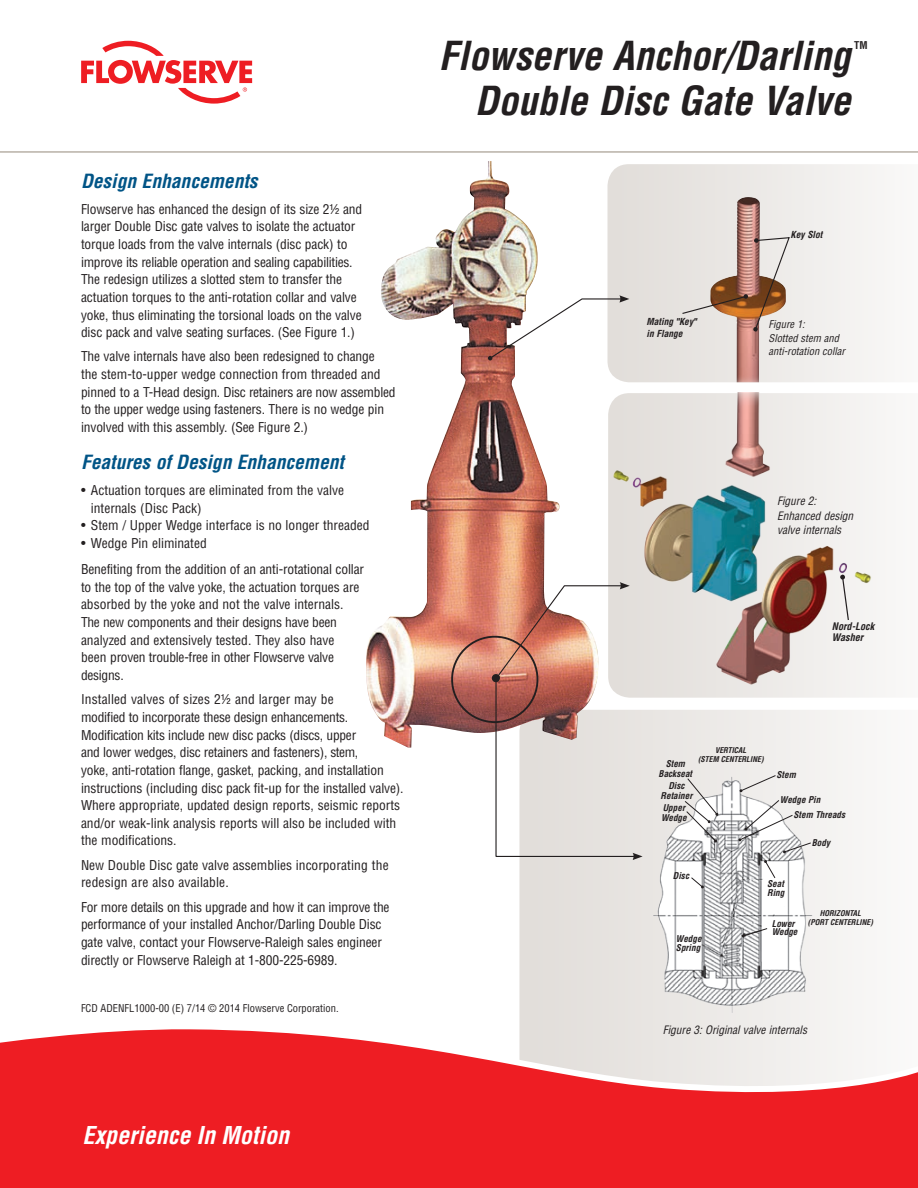
<style>
.page{position:relative;width:918px;height:1188px;background:#fff}
.page>*{position:absolute;margin:0;border:0;box-sizing:border-box;transform-origin:0 0}
.PSS-Front_Page_Title{font:italic 700 condensed 39px/45px "Helvetica LT Std";color:#231f20;text-align:right}
.t1{font:italic 700 condensed 24px "Helvetica LT Std";color:#fff}
.MB-Sub_Header{font:italic 700 condensed 19.05px "Helvetica LT Std";color:#005486}
.PB-Body_Copy{font:condensed 13.2px/17.7px "Helvetica LT Std";letter-spacing:-.01em;color:#231f20}
.PB-Photo_Caption{font:italic condensed 11.4px/14.5px "Helvetica LT Std";color:#231f20}
.Document_number{font:condensed 10.5px "Helvetica LT Std";color:#231f20}
.PB-Photo_Caption-2{font:italic condensed 10.5px/13.5px "Helvetica LT Std";color:#231f20}
.PSS-Front_Page_Title-2{font:700 condensed 10.5px "Helvetica";color:#231f20}
.PB-Photo_Caption-3{font:italic 700 condensed 10.2px "Helvetica LT Std";color:#231f20}
.PB-Photo_Caption-4{font:italic 700 condensed 9.45px "Helvetica LT Std";color:#231f20}
.PB-Photo_Caption-5{font:italic 700 condensed 9.15px/8.7px "Helvetica LT Std";color:#231f20}
.PB-Photo_Caption-6{font:italic 700 condensed 7.8px "Helvetica LT Std";color:#231f20}
.s1{font-size:13.5px}
</style>
<div class="page">
<svg style="left:607px;top:164px;width:280px;height:218px;fill:#efecea"></svg>
<svg style="left:643px;top:691px;width:244px;height:7px;fill:#eeebe9"></svg>
<svg style="left:519px;top:710px;width:347px;height:313px;fill:#e7e3e0"></svg>
<img style="left:366px;top:161px;width:194px;height:587px">
<img style="left:650px;top:753px;width:213px;height:262px">
<svg style="left:739px;top:775px;width:37px;height:17px"></svg>
<svg style="left:684px;top:778px;width:35px;height:65px"></svg>
<svg style="left:690px;top:877px;width:14px;height:12px"></svg>
<svg style="left:764px;top:860px;width:12px;height:19px"></svg>
<svg style="left:742px;top:928px;width:26px;height:10px"></svg>
<svg style="left:738px;top:799px;width:74px;height:55px"></svg>
<img style="left:608px;top:393px;width:279px;height:298px">
<svg style="left:840px;top:574px;width:10px;height:47px"></svg>
<img style="left:710px;top:197px;width:76px;height:185px">
<svg style="left:681px;top:236px;width:110px;height:96px"></svg>
<svg style="left:488px;top:295px;width:141px;height:65px"></svg>
<svg style="left:493px;top:582px;width:150px;height:278px"></svg>
<div style="left:492px;top:674px;width:8px;height:8px;border:2px solid #231f20;border-radius:50%"></div>
<svg style="left:81px;top:41px;width:171px;height:63px"></svg>
<hr style="left:0;top:151px;width:918px;height:2px;background:#a19689">
<svg style="left:519px;top:1023px;width:347px;height:6px;fill:#ebe8e6"></svg>
<svg style="left:0;top:1029px;width:918px;height:159px;fill:#ee1d23"></svg>
<div style="left:451px;top:636px;width:87px;height:87px;border:2px solid #231f20;border-radius:50%"></div>
<p class="MB-Sub_Header" style="left:81px;top:169px;width:178px">Design Enhancements</p>
<p class="PB-Body_Copy" style="left:81px;top:200px;width:283px">Flowserve has enhanced the design of its size 2½ and larger Double Disc gate valves to isolate the actuator torque loads from the valve internals (disc pack) to improve its reliable operation and sealing capabilities.<br>The redesign utilizes a slotted stem to transfer the actuation torques to the anti-rotation collar and valve yoke, thus eliminating the torsional loads on the valve disc pack and valve seating surfaces. (See Figure 1.)</p>
<p class="PB-Body_Copy" style="left:81px;top:348px;width:316px">The valve internals have also been redesigned to change<br>the stem-to-upper wedge connection from threaded and pinned to a T-Head design. Disc retainers are now assembled to the upper wedge using fasteners. There is no wedge pin involved with this assembly. (See Figure 2.)</p>
<p class="MB-Sub_Header" style="left:81px;top:450px;width:265px">Features of Design Enhancement</p>
<p class="PB-Body_Copy" style="left:91px;top:481px;width:255px;text-indent:-10px"><span class="s1">•</span> Actuation torques are eliminated from the valve internals (Disc Pack)</p>
<p class="PB-Body_Copy" style="left:81px;top:517px;width:290px"><span class="s1">•</span> Stem / Upper Wedge interface is no longer threaded</p>
<p class="PB-Body_Copy" style="left:81px;top:535px;width:127px"><span class="s1">•</span> Wedge Pin eliminated</p>
<p class="PB-Body_Copy" style="left:81px;top:560px;width:285px">Benefiting from the addition of an anti-rotational collar to the top of the valve yoke, the actuation torques are absorbed by the yoke and not the valve internals.<br>The new components and their designs have been analyzed and extensively tested. They also have<br>been proven trouble-free in other Flowserve valve designs.</p>
<p class="PB-Body_Copy" style="left:81px;top:691px;width:324px">Installed valves of sizes 2½ and larger may be<br>modified to incorporate these design enhancements.<br>Modification kits include new disc packs (discs, upper<br>and lower wedges, disc retainers and fasteners), stem,<br>yoke, anti-rotation flange, gasket, packing, and installation instructions (including disc pack fit-up for the installed valve).<br>Where appropriate, updated design reports, seismic reports and/or weak-link analysis reports will also be included with the modifications.</p>
<p class="PB-Body_Copy" style="left:81px;top:856px;width:309px">New Double Disc gate valve assemblies incorporating the redesign are also available.</p>
<p class="PB-Body_Copy" style="left:81px;top:898px;width:310px">For more details on this upgrade and how it can improve the performance of your installed Anchor/Darling Double Disc gate valve, contact your Flowserve-Raleigh sales engineer directly or Flowserve Raleigh at 1-800-225-6989.</p>
<p class="Document_number" style="left:81px;top:1001px;width:259px">FCD ADENFL1000-00 (E) 7/14 © 2014 Flowserve Corporation.</p>
<p class="t1" style="left:83px;top:1120px;width:208px">Experience In Motion</p>
<p class="PSS-Front_Page_Title" style="left:438px;top:34px;width:414px">Flowserve Anchor/Darling<br>Double Disc Gate Valve</p>
<p class="PSS-Front_Page_Title-2" style="left:854px;top:38px;width:15px">TM</p>
<p class="PB-Photo_Caption-4" style="left:646px;top:315px;width:51px">Mating "Key"</p>
<p class="PB-Photo_Caption-4" style="left:646px;top:327px;width:38px">in Flange</p>
<p class="PB-Photo_Caption-4" style="left:791px;top:229px;width:34px">Key Slot</p>
<p class="PB-Photo_Caption-2" style="left:769px;top:318px;width:78px">Figure 1:<br>Slotted stem and anti-rotation collar</p>
<p class="PB-Photo_Caption" style="left:777px;top:494px;width:78px">Figure 2:<br>Enhanced design valve internals</p>
<p class="PB-Photo_Caption-3" style="left:832px;top:620px;width:44px">Nord-Lock</p>
<p class="PB-Photo_Caption-3" style="left:832px;top:631px;width:33px">Washer</p>
<p class="PB-Photo_Caption-6" style="left:715px;top:745px;width:33px">VERTICAL</p>
<p class="PB-Photo_Caption-6" style="left:698px;top:754px;width:67px">(STEM CENTERLINE)</p>
<p class="PB-Photo_Caption-5" style="left:666px;top:759px;width:21px">Stem</p>
<p class="PB-Photo_Caption-5" style="left:659px;top:769px;width:35px">Backseat</p>
<p class="PB-Photo_Caption-5" style="left:668px;top:781px;width:18px">Disc</p>
<p class="PB-Photo_Caption-5" style="left:661px;top:791px;width:33px">Retainer</p>
<p class="PB-Photo_Caption-5" style="left:663px;top:803px;width:24px">Upper</p>
<p class="PB-Photo_Caption-5" style="left:661px;top:813px;width:27px">Wedge</p>
<p class="PB-Photo_Caption-5" style="left:777px;top:771px;width:21px">Stem</p>
<p class="PB-Photo_Caption-5" style="left:780px;top:796px;width:42px">Wedge Pin</p>
<p class="PB-Photo_Caption-5" style="left:794px;top:811px;width:53px">Stem Threads</p>
<p class="PB-Photo_Caption-5" style="left:812px;top:838px;width:20px">Body</p>
<p class="PB-Photo_Caption-5" style="left:673px;top:872px;width:18px">Disc</p>
<p class="PB-Photo_Caption-5" style="left:676px;top:934px;width:27px">Wedge</p>
<p class="PB-Photo_Caption-5" style="left:676px;top:943px;width:26px">Spring</p>
<p class="PB-Photo_Caption-5" style="left:767px;top:879px;width:19px">Seat<br>Ring</p>
<p class="PB-Photo_Caption-5" style="left:772px;top:919px;width:27px">Lower<br>Wedge</p>
<p class="PB-Photo_Caption-6" style="left:820px;top:908px;width:43px">HORIZONTAL</p>
<p class="PB-Photo_Caption-6" style="left:808px;top:917px;width:66px">(PORT CENTERLINE)</p>
<p class="PB-Photo_Caption" style="left:663px;top:1023px;width:146px">Figure 3: Original valve internals</p>
</div>
